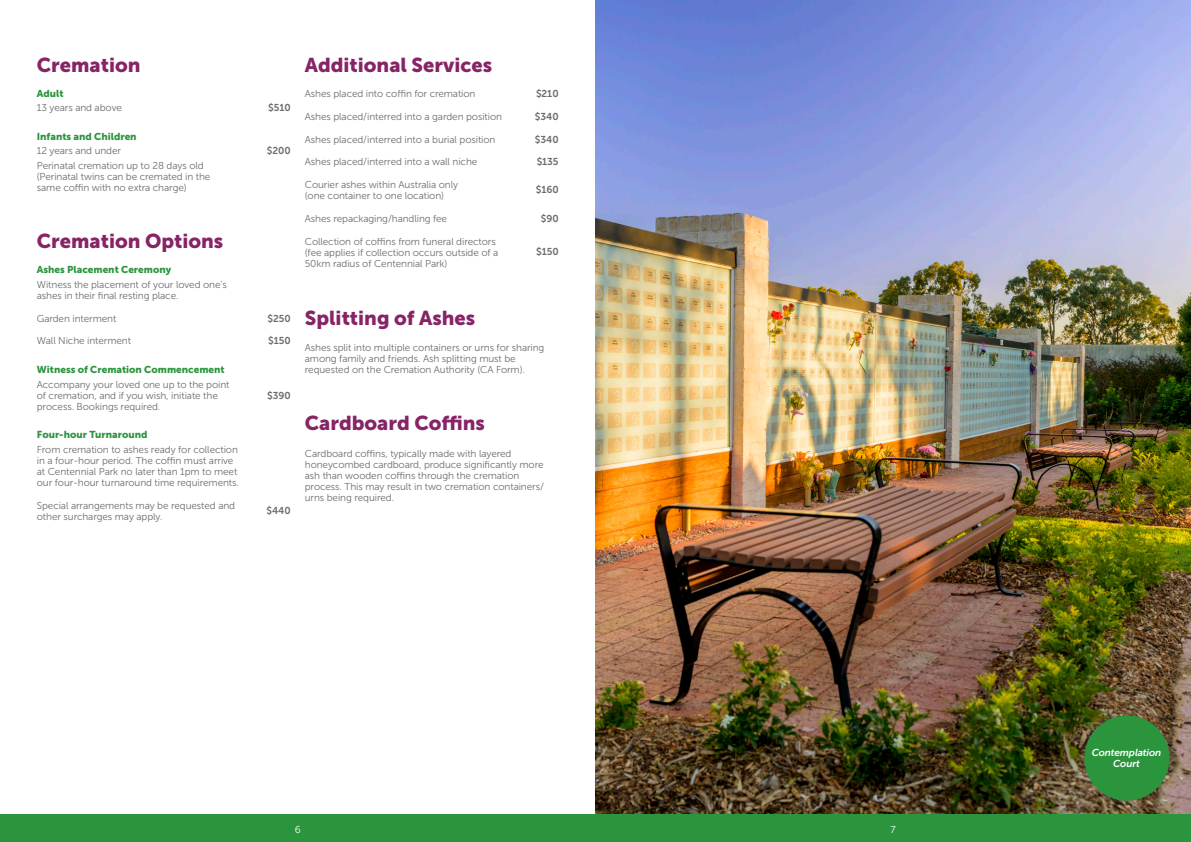
<style>
.page{position:relative;width:1191px;height:842px;background:#fff}
.page>*{position:absolute;margin:0;border:0;box-sizing:border-box;transform-origin:0 0}
.CP_Heading_Purple{font:20px "Museo Sans 900";color:#862466}
.CP_Body_Copy{font:10px/11px "Museo Sans 300";letter-spacing:-.01em;color:#6c6d70}
.CP_Body_Copy_NO_RAGGED_LINES{font:10px/11px "Museo Sans 300";letter-spacing:-.01em;color:#6c6d70}
.CP_Sub_Heading_Green{font:10px "Museo Sans 900";color:#2b953e}
.CP_Body_Copy_Bold{font:10px "Museo Sans 700";letter-spacing:-.01em;color:#6c6d70}
.CP_Green_Circle{font:italic 10px/11px "Museo Sans 700";letter-spacing:-.01em;color:#fff;text-align:center}
.t1{font:10px "Museo Sans 300";color:#fff}
</style>
<div class="page">
<img style="left:595px;top:0;width:596px;height:814px">
<div style="left:0;top:814px;width:604px;height:28px;background:#2b953e"></div>
<div style="left:587px;top:814px;width:604px;height:28px;background:#2b953e"></div>
<div style="left:1080px;top:711px;width:93px;height:94px;background:#6c6d70;opacity:.3"></div>
<div style="left:1084px;top:715px;width:85px;height:86px;background:#2b953e;border-radius:50%"></div>
<p class="CP_Heading_Purple" style="left:37px;top:53px;width:105px">Cremation</p>
<p class="CP_Heading_Purple" style="left:305px;top:53px;width:189px">Additional Services</p>
<p class="CP_Sub_Heading_Green" style="left:37px;top:88px;width:28px">Adult</p>
<p class="CP_Body_Copy" style="left:37px;top:102px;width:87px">13 years and above</p>
<p class="CP_Body_Copy_Bold" style="left:268px;top:102px;width:24px">$510</p>
<p class="CP_Sub_Heading_Green" style="left:37px;top:130px;width:101px">Infants and Children</p>
<p class="CP_Body_Copy" style="left:37px;top:145px;width:86px">12 years and under</p>
<p class="CP_Body_Copy_Bold" style="left:267px;top:145px;width:25px">$200</p>
<p class="CP_Body_Copy" style="left:37px;top:160px;width:175px">Perinatal cremation up to 28 days old (Perinatal twins can be cremated in the same coffin with no extra charge)</p>
<p class="CP_Heading_Purple" style="left:37px;top:230px;width:188px">Cremation Options</p>
<p class="CP_Sub_Heading_Green" style="left:37px;top:264px;width:136px">Ashes Placement Ceremony</p>
<p class="CP_Body_Copy" style="left:37px;top:279px;width:191px">Witness the placement of your loved one’s ashes in their final resting place.</p>
<p class="CP_Body_Copy" style="left:37px;top:313px;width:81px">Garden interment</p>
<p class="CP_Body_Copy_Bold" style="left:267px;top:313px;width:25px">$250</p>
<p class="CP_Body_Copy" style="left:37px;top:335px;width:96px">Wall Niche interment</p>
<p class="CP_Body_Copy_Bold" style="left:268px;top:335px;width:24px">$150</p>
<p class="CP_Sub_Heading_Green" style="left:37px;top:363px;width:189px">Witness of Cremation Commencement</p>
<p class="CP_Body_Copy" style="left:37px;top:379px;width:194px">Accompany your loved one up to the point of cremation, and if you wish, initiate the process. Bookings required.</p>
<p class="CP_Body_Copy_Bold" style="left:267px;top:390px;width:25px">$390</p>
<p class="CP_Sub_Heading_Green" style="left:37px;top:429px;width:112px">Four-hour Turnaround</p>
<p class="CP_Body_Copy" style="left:37px;top:444px;width:204px">From cremation to ashes ready for collection in a four-hour period. The coffin must arrive at Centennial Park no later than 1pm to meet our four-hour turnaround time requirements.</p>
<p class="CP_Body_Copy" style="left:37px;top:500px;width:200px">Special arrangements may be requested and other surcharges may apply.</p>
<p class="CP_Body_Copy_Bold" style="left:266px;top:505px;width:26px">$440</p>
<p class="CP_Body_Copy" style="left:305px;top:88px;width:172px">Ashes placed into coffin for cremation</p>
<p class="CP_Body_Copy_Bold" style="left:536px;top:88px;width:24px">$210</p>
<p class="CP_Body_Copy" style="left:305px;top:111px;width:199px">Ashes placed/interred into a garden position</p>
<p class="CP_Body_Copy_Bold" style="left:535px;top:111px;width:25px">$340</p>
<p class="CP_Body_Copy" style="left:305px;top:134px;width:192px">Ashes placed/interred into a burial position</p>
<p class="CP_Body_Copy_Bold" style="left:535px;top:134px;width:25px">$340</p>
<p class="CP_Body_Copy" style="left:305px;top:156px;width:174px">Ashes placed/interred into a wall niche</p>
<p class="CP_Body_Copy_Bold" style="left:536px;top:156px;width:23px">$135</p>
<p class="CP_Body_Copy" style="left:305px;top:179px;width:155px">Courier ashes within Australia only (one container to one location)</p>
<p class="CP_Body_Copy_Bold" style="left:536px;top:184px;width:24px">$160</p>
<p class="CP_Body_Copy" style="left:305px;top:213px;width:144px">Ashes repackaging/handling fee</p>
<p class="CP_Body_Copy_Bold" style="left:541px;top:213px;width:19px">$90</p>
<p class="CP_Body_Copy" style="left:305px;top:236px;width:195px">Collection of coffins from funeral directors (fee applies if collection occurs outside of a<br>50km radius of Centennial Park)</p>
<p class="CP_Body_Copy_Bold" style="left:536px;top:246px;width:24px">$150</p>
<p class="CP_Heading_Purple" style="left:305px;top:306px;width:172px">Splitting of Ashes</p>
<p class="CP_Body_Copy" style="left:305px;top:342px;width:241px">Ashes split into multiple containers or urns for sharing among family and friends. Ash splitting must be requested on the Cremation Authority (CA Form).</p>
<p class="CP_Heading_Purple" style="left:305px;top:412px;width:182px">Cardboard Coffins</p>
<p class="CP_Body_Copy_NO_RAGGED_LINES" style="left:305px;top:448px;width:241px">Cardboard coffins, typically made with layered honeycombed cardboard, produce significantly more ash than wooden coffins through the cremation process. This may result in two cremation containers/ urns being required.</p>
<p class="t1" style="left:295px;top:824px;width:7px">6</p>
<p class="t1" style="left:890px;top:824px;width:7px">7</p>
<p class="CP_Green_Circle" style="left:1091px;top:747px;width:71px">Contemplation<br>Court</p>
</div>
